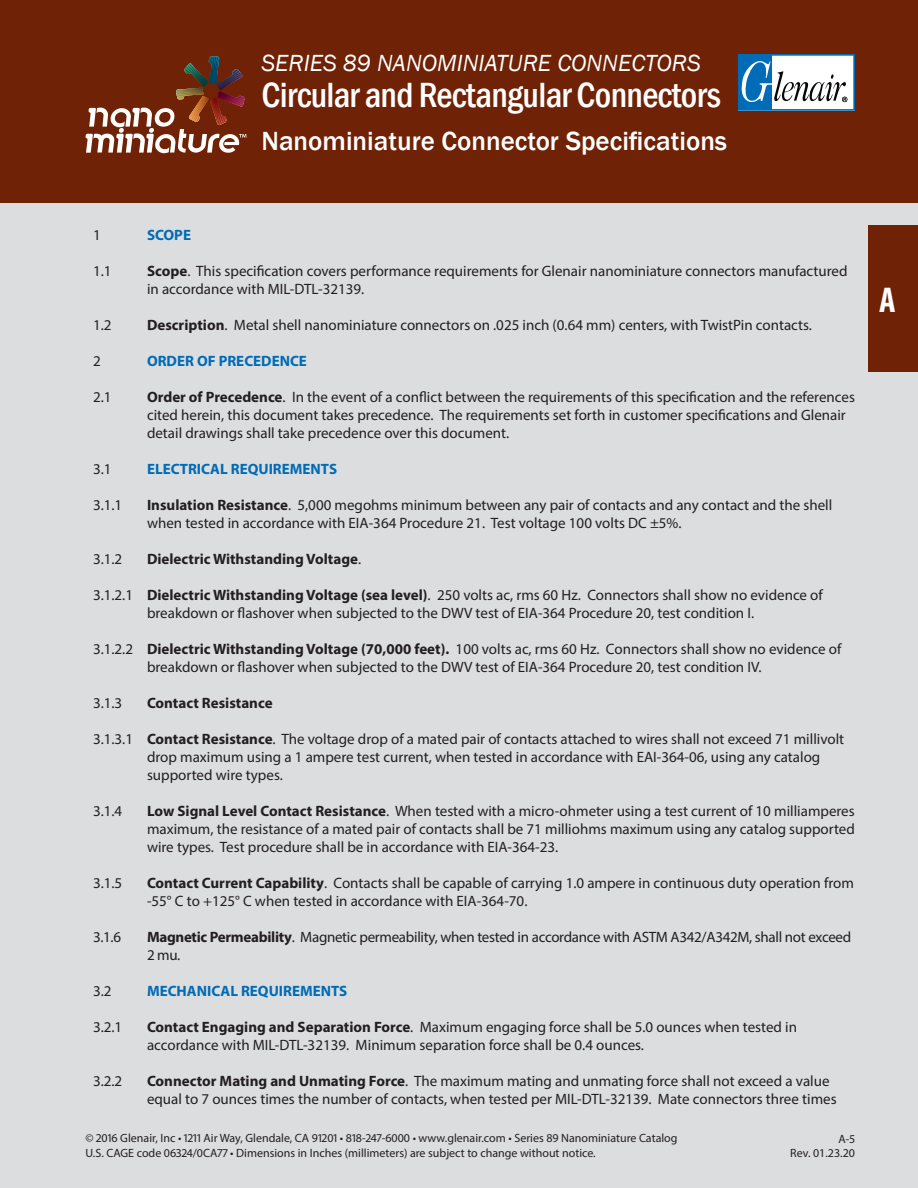
<style>
.page{position:relative;width:918px;height:1188px;background:#fff}
.page>*{position:absolute;margin:0;border:0;box-sizing:border-box;transform-origin:0 0}
.t1{font:500 condensed 36px "Franklin Gothic";letter-spacing:-.02em;color:#fff}
.t2{font:700 condensed 36px "Myriad Pro";color:#fff}
.t3{font:500 27px "Franklin Gothic";color:#fff}
.t4{font:italic 24px "Franklin Gothic";color:#fff}
.t5{font:15px/18px "Myriad Pro";color:#231f20}
.t6{font:15px/18px "Myriad Pro";letter-spacing:-.02em;color:#231f20}
.t7{font:700 15px "Myriad Pro";color:#006bb6}
.t8{font:700 15px "Myriad Pro";color:#231f20}
.t9{font:12px "Myriad Pro";color:#231f20}
.s1{font-weight:700}
.s2{font-weight:400}
</style>
<div class="page">
<div style="left:1px;top:0;width:917px;height:1188px;background:#dcdddf"></div>
<div style="left:0;top:0;width:918px;height:202px;background:#6f2205"></div>
<svg style="left:738px;top:54px;width:117px;height:57px;background:#9fbfd6"></svg>
<div style="left:868px;top:225px;width:50px;height:147px;background:#6f2205"></div>
<svg style="left:86px;top:57px;width:160px;height:96px"></svg>
<h3 class="t4" style="left:261px;top:48px;width:441px">SERIES 89 NANOMINIATURE CONNECTORS</h3>
<h1 class="t1" style="left:261px;top:71px;width:461px">Circular and Rectangular Connectors</h1>
<h2 class="t3" style="left:261px;top:125px;width:467px">Nanominiature Connector Specifications</h2>
<p class="t5" style="left:93px;top:226px;width:9px">1</p>
<p class="t7" style="left:147px;top:225px;width:46px">SCOPE</p>
<p class="t5" style="left:93px;top:262px;width:20px">1.1</p>
<p class="t5" style="left:147px;top:262px;width:702px"><span class="s1">Scope</span>. This specification covers performance requirements for Glenair nanominiature connectors manufactured in accordance with MIL-DTL-32139.</p>
<p class="t5" style="left:93px;top:316px;width:20px">1.2</p>
<p class="t5" style="left:147px;top:316px;width:667px"><span class="s1">Description</span>. Metal shell nanominiature connectors on .025 inch (0.64 mm) centers, with TwistPin contacts.</p>
<p class="t5" style="left:93px;top:352px;width:9px">2</p>
<p class="t7" style="left:147px;top:351px;width:162px">ORDER OF PRECEDENCE</p>
<p class="t5" style="left:93px;top:388px;width:20px">2.1</p>
<p class="t5" style="left:147px;top:388px;width:709px"><span class="s1">Order of Precedence</span>. In the event of a conflict between the requirements of this specification and the references cited herein, this document takes precedence. The requirements set forth in customer specifications and Glenair detail drawings shall take precedence over this document.</p>
<p class="t5" style="left:93px;top:460px;width:20px">3.1</p>
<p class="t7" style="left:147px;top:459px;width:192px">ELECTRICAL REQUIREMENTS</p>
<p class="t5" style="left:93px;top:496px;width:31px">3.1.1</p>
<p class="t5" style="left:147px;top:496px;width:687px"><span class="s1">Insulation Resistance</span>. 5,000 megohms minimum between any pair of contacts and any contact and the shell when tested in accordance with EIA-364 Procedure 21. Test voltage 100 volts DC ±5%.</p>
<p class="t5" style="left:93px;top:550px;width:31px">3.1.2</p>
<p class="t8" style="left:147px;top:549px;width:216px">Dielectric Withstanding Voltage<span class="s2">.</span></p>
<p class="t5" style="left:147px;top:586px;width:677px;text-indent:-54px">3.1.2.1 <span class="s1">Dielectric Withstanding Voltage (sea level)</span>. 250 volts ac, rms 60 Hz. Connectors shall show no evidence of breakdown or flashover when subjected to the DWV test of EIA-364 Procedure 20, test condition I.</p>
<p class="t5" style="left:147px;top:640px;width:696px;text-indent:-54px">3.1.2.2 <span class="s1">Dielectric Withstanding Voltage (70,000 feet).</span> 100 volts ac, rms 60 Hz. Connectors shall show no evidence of breakdown or flashover when subjected to the DWV test of EIA-364 Procedure 20, test condition IV.</p>
<p class="t5" style="left:93px;top:694px;width:31px">3.1.3</p>
<p class="t8" style="left:147px;top:693px;width:127px">Contact Resistance</p>
<p class="t5" style="left:147px;top:730px;width:699px;text-indent:-54px">3.1.3.1 <span class="s1">Contact Resistance</span>. The voltage drop of a mated pair of contacts attached to wires shall not exceed 71 millivolt drop maximum using a 1 ampere test current, when tested in accordance with EAI-364-06, using any catalog supported wire types.</p>
<p class="t5" style="left:93px;top:802px;width:31px">3.1.4</p>
<p class="t5" style="left:147px;top:802px;width:709px;text-align:justify"><span class="s1">Low Signal Level Contact Resistance</span>. When tested with a micro-ohmeter using a test current of 10 milliamperes maximum, the resistance of a mated pair of contacts shall be 71 milliohms maximum using any catalog supported wire types. Test procedure shall be in accordance with EIA-364-23.</p>
<p class="t5" style="left:93px;top:874px;width:31px">3.1.5</p>
<p class="t5" style="left:147px;top:874px;width:708px"><span class="s1">Contact Current Capability</span>. Contacts shall be capable of carrying 1.0 ampere in continuous duty operation from -55° C to +125° C when tested in accordance with EIA-364-70.</p>
<p class="t5" style="left:93px;top:928px;width:30px">3.1.6</p>
<p class="t6" style="left:147px;top:928px;width:706px"><span class="s1">Magnetic Permeability</span>. Magnetic permeability, when tested in accordance with ASTM A342/A342M, shall not exceed<br>2 mu.</p>
<p class="t5" style="left:93px;top:982px;width:20px">3.2</p>
<p class="t7" style="left:147px;top:981px;width:202px">MECHANICAL REQUIREMENTS</p>
<p class="t5" style="left:93px;top:1018px;width:31px">3.2.1</p>
<p class="t5" style="left:147px;top:1018px;width:652px"><span class="s1">Contact Engaging and Separation Force</span>. Maximum engaging force shall be 5.0 ounces when tested in accordance with MIL-DTL-32139. Minimum separation force shall be 0.4 ounces.</p>
<p class="t5" style="left:93px;top:1072px;width:31px">3.2.2</p>
<p class="t5" style="left:147px;top:1072px;width:691px"><span class="s1">Connector Mating and Unmating Force</span>. The maximum mating and unmating force shall not exceed a value equal to 7 ounces times the number of contacts, when tested per MIL-DTL-32139. Mate connectors three times</p>
<p class="t9" style="left:86px;top:1131px;width:594px">© 2016 Glenair, Inc • 1211 Air Way, Glendale, CA 91201 • 818-247-6000 • www.glenair.com • Series 89 Nanominiature Catalog</p>
<p class="t9" style="left:838px;top:1132px;width:18px">A-5</p>
<p class="t9" style="left:86px;top:1146px;width:512px">U.S. CAGE code 06324/0CA77 • Dimensions in Inches (millimeters) are subject to change without notice.</p>
<p class="t9" style="left:790px;top:1146px;width:66px">Rev. 01.23.20</p>
<h1 class="t2" style="left:879px;top:278px;width:18px">A</h1>
</div>
